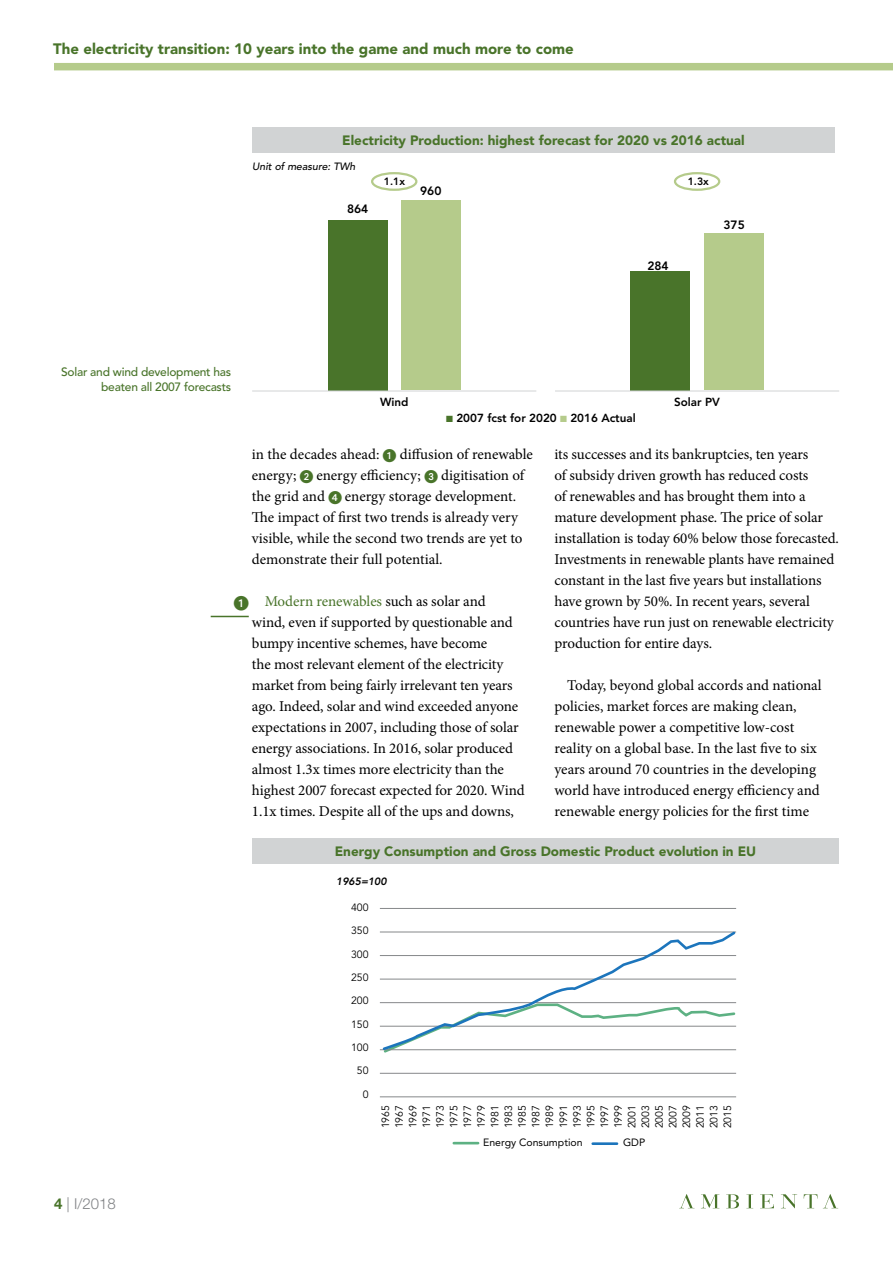
<style>
.page{position:relative;width:893px;height:1263px;background:#fff}
.page>*{position:absolute;margin:0;border:0;box-sizing:border-box;transform-origin:0 0}
.t1{font:15px/21px "Minion Pro";letter-spacing:-.005em;color:#000}
.t2{font:900 15px "Avenir LT";color:#49742a}
.t3{font:300 15px "Helvetica Neue LT";color:#808285}
.t4{font:15px "European Pi One";color:#49742a}
.t5{font:900 13.5px "Avenir LT";color:#49742a}
.t6{font:500 12px/15px "Avenir LT";letter-spacing:-.02em;color:#49742a;text-align:right}
.t7{font:800 12px "Avenir LT";color:#000}
.t8{font:800 11.7px "Avenir LT";color:#000}
.t9{font:10.5px/13.6px "Avenir LT";color:#000;text-align:justify}
.t10{font:10.5px "Avenir LT";color:#000}
.t11{font:italic 500 10.5px "Avenir LT";color:#000}
.t12{font:italic 800 10.5px "Avenir LT";color:#000}
.t13{font:800 10.5px "Avenir LT";color:#000}
.s1{color:#49742a}
.s2{color:#b5cb8b}
.s3{font-family:"European Pi One";font-size:13.5px;color:#49742a}
.s4{font-weight:700;color:#49742a}
.s5{font-style:inherit}
</style>
<div class="page">
<svg style="left:781px;top:1194px;width:16px;height:14px"></svg>
<svg style="left:680px;top:1194px;width:13px;height:14px"></svg>
<svg style="left:701px;top:1194px;width:18px;height:14px"></svg>
<svg style="left:726px;top:1194px;width:13px;height:14px"></svg>
<svg style="left:746px;top:1194px;width:7px;height:14px"></svg>
<svg style="left:760px;top:1194px;width:14px;height:14px"></svg>
<svg style="left:804px;top:1194px;width:33px;height:14px"></svg>
<div style="left:54px;top:63px;width:839px;height:7px;background:#b5cb8b"></div>
<hr style="left:380px;top:908px;width:356px;height:1px;background:#86888a">
<hr style="left:380px;top:932px;width:356px;height:1px;background:#86888a">
<hr style="left:380px;top:955px;width:356px;height:1px;background:#86888a">
<hr style="left:380px;top:979px;width:356px;height:1px;background:#86888a">
<hr style="left:380px;top:1002px;width:356px;height:1px;background:#86888a">
<hr style="left:380px;top:1026px;width:356px;height:1px;background:#86888a">
<hr style="left:380px;top:1049px;width:356px;height:1px;background:#86888a">
<hr style="left:380px;top:1073px;width:356px;height:1px;background:#86888a">
<hr style="left:380px;top:1096px;width:356px;height:1px;background:#86888a">
<svg style="left:381px;top:931px;width:356px;height:122px"></svg>
<hr style="left:454px;top:1142px;width:24px;height:2px;background:#5db183">
<hr style="left:593px;top:1142px;width:24px;height:3px;background:#1c75bc">
<div style="left:252px;top:127px;width:583px;height:25px;background:#d1d3d4"></div>
<div style="left:371px;top:172px;width:46px;height:19px;border:2px solid #b5cb8b;border-radius:50%"></div>
<div style="left:674px;top:172px;width:46px;height:19px;border:2px solid #b5cb8b;border-radius:50%"></div>
<div style="left:630px;top:271px;width:60px;height:119px;background:#49742a"></div>
<div style="left:704px;top:233px;width:60px;height:157px;background:#b5cb8b"></div>
<div style="left:328px;top:220px;width:59px;height:170px;background:#49742a"></div>
<div style="left:401px;top:201px;width:60px;height:189px;background:#b5cb8b"></div>
<hr style="left:252px;top:391px;width:284px;height:1px;background:#d1d3d4">
<hr style="left:555px;top:391px;width:284px;height:1px;background:#d1d3d4">
<div style="left:252px;top:838px;width:587px;height:26px;background:#d1d3d4"></div>
<hr style="left:211px;top:616px;width:38px;height:1px;background:#49742a">
<p class="t2" style="left:53px;top:40px;width:522px">The electricity transition: 10 years into the game and much more to come</p>
<p class="t5" style="left:342px;top:132px;width:404px">Electricity Production: highest forecast for 2020 vs 2016 actual</p>
<p class="t11" style="left:252px;top:160px;width:105px">Unit of measure: TWh</p>
<p class="t6" style="left:61px;top:365px;width:172px">Solar and wind development has beaten all 2007 forecasts</p>
<p class="t7" style="left:347px;top:202px;width:23px">864</p>
<p class="t13" style="left:384px;top:175px;width:23px">1.1x</p>
<p class="t13" style="left:688px;top:175px;width:23px">1.3x</p>
<p class="t7" style="left:420px;top:184px;width:23px">960</p>
<p class="t7" style="left:647px;top:259px;width:23px">284</p>
<p class="t7" style="left:723px;top:218px;width:23px">375</p>
<p class="t8" style="left:380px;top:394px;width:30px">Wind</p>
<p class="t8" style="left:446px;top:411px;width:191px"><span class="s1">■</span> 2007 fcst for 2020 <span class="s2">■</span> 2016 Actual</p>
<p class="t8" style="left:674px;top:394px;width:47px">Solar PV</p>
<p class="t1" style="left:252px;top:444px;width:282px">in the decades ahead: <span class="s3">1</span> diffusion of renewable energy; <span class="s3">2</span> energy efficiency; <span class="s3">3</span> digitisation of the grid and <span class="s3">4</span> energy storage development.<br>The impact of first two trends is already very visible, while the second two trends are yet to demonstrate their full potential.</p>
<p class="t1" style="left:252px;top:591px;width:274px;text-indent:13px"><span class="s1">Modern renewables</span> such as solar and<br>wind, even if supported by questionable and bumpy incentive schemes, have become<br>the most relevant element of the electricity market from being fairly irrelevant ten years ago. Indeed, solar and wind exceeded anyone expectations in 2007, including those of solar energy associations. In 2016, solar produced almost 1.3x times more electricity than the highest 2007 forecast expected for 2020. Wind 1.1x times. Despite all of the ups and downs,</p>
<p class="t1" style="left:554px;top:444px;width:286px">its successes and its bankruptcies, ten years<br>of subsidy driven growth has reduced costs<br>of renewables and has brought them into a mature development phase. The price of solar installation is today 60% below those forecasted.<br>Investments in renewable plants have remained constant in the last five years but installations have grown by 50%. In recent years, several countries have run just on renewable electricity production for entire days.</p>
<p class="t1" style="left:554px;top:675px;width:269px;text-indent:13px">Today, beyond global accords and national policies, market forces are making clean, renewable power a competitive low-cost reality on a global base. In the last five to six years around 70 countries in the developing world have introduced energy efficiency and renewable energy policies for the first time</p>
<p class="t5" style="left:335px;top:844px;width:423px">Energy Consumption and Gross Domestic Product evolution in EU</p>
<p class="t4" style="left:234px;top:595px;width:16px">1</p>
<p class="t12" style="left:336px;top:875px;width:52px">1965=100</p>
<p class="t3" style="left:54px;top:1194px;width:63px"><span class="s4">4</span> <span class="s5">|</span> I/2018</p>
<p class="t9" style="left:351px;top:901px;width:19px">400</p>
<p class="t9" style="left:351px;top:924px;width:19px">350</p>
<p class="t9" style="left:351px;top:947px;width:19px">300</p>
<p class="t9" style="left:351px;top:971px;width:19px">250</p>
<p class="t9" style="left:351px;top:994px;width:19px">200</p>
<p class="t9" style="left:351px;top:1017px;width:19px">150</p>
<p class="t9" style="left:351px;top:1041px;width:19px">100</p>
<p class="t9" style="left:357px;top:1064px;width:13px">50</p>
<p class="t9" style="left:363px;top:1087px;width:7px">0</p>
<p class="t9" style="left:379px;top:1128px;width:25px;rotate:-90deg">1965<br>1967<br>1969<br>1971<br>1973<br>1975<br>1977<br>1979<br>1981<br>1983<br>1985<br>1987<br>1989<br>1991<br>1993<br>1995<br>1997<br>1999<br>2001<br>2003<br>2005<br>2007<br>2009<br>2011<br>2013<br>2015</p>
<p class="t10" style="left:483px;top:1136px;width:101px">Energy Consumption</p>
<p class="t10" style="left:623px;top:1137px;width:24px">GDP</p>
</div>
